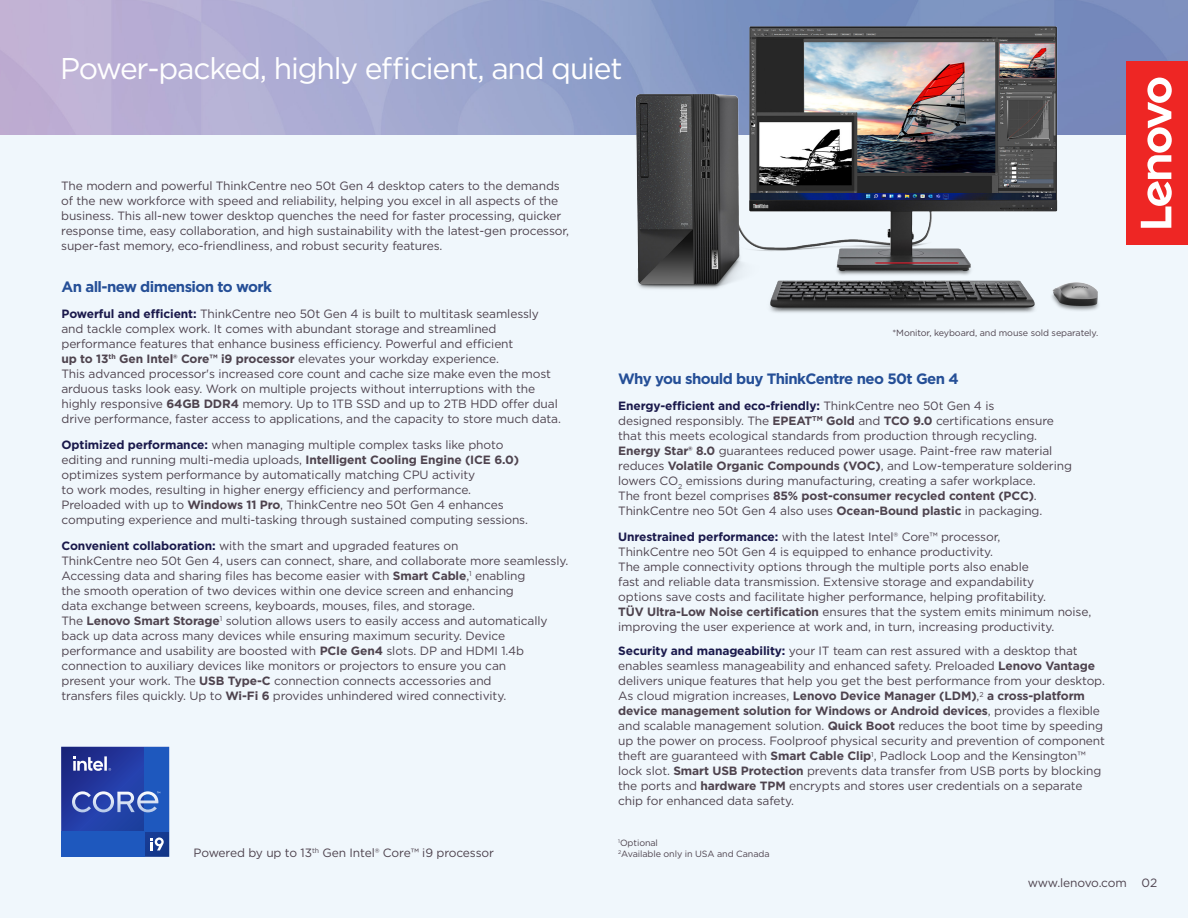
<style>
.page{position:relative;width:1188px;height:918px;background:#f0f7fc}
.page>*{position:absolute;margin:0;border:0;box-sizing:border-box;transform-origin:0 0}
.Product_Subhead{font:30px "Gotham";letter-spacing:-.04em;color:#fff}
.Body_text{font:700 15px "Gotham";letter-spacing:-.04em;color:#254f97}
.Body_text-2{font:12px/15px "Gotham";letter-spacing:-.01em;color:#4e434e}
.Intel_Brand_text_mentioned{font:12px "Gotham";letter-spacing:-.01em;color:#4e434e}
.Body_text-3{font:9px "Gotham";letter-spacing:-.01em;color:#4e434e}
.Footnote_and_Pg_no{font:9px/10.8px "Gotham";letter-spacing:-.01em;color:#4e434e}
.s1{font-weight:700;color:#1a194b}
.s2{font-weight:700}
.s3{color:#4e434f}
</style>
<div class="page">
<img style="left:0;top:0;width:1188px;height:135px">
<div style="left:1127px;top:61px;width:61px;height:184px;background:#ee2624"></div>
<svg style="left:1141px;top:78px;width:31px;height:150px"></svg>
<img style="left:612px;top:0;width:492px;height:313px">
<svg style="left:61px;top:747px;width:108px;height:110px;background:#3053b0"></svg>
<p class="Product_Subhead" style="left:60px;top:50px;width:564px">Power-packed, highly efficient, and quiet</p>
<p class="Body_text-2" style="left:61px;top:178px;width:509px">The modern and powerful ThinkCentre neo 50t Gen 4 desktop caters to the demands of the new workforce with speed and reliability, helping you excel in all aspects of the business. This all-new tower desktop quenches the need for faster processing, quicker response time, easy collaboration, and high sustainability with the latest-gen processor, super-fast memory, eco-friendliness, and robust security features.</p>
<p class="Body_text" style="left:62px;top:276px;width:212px">An all-new dimension to work</p>
<p class="Body_text-2" style="left:62px;top:306px;width:501px"><span class="s1">Powerful and efficient:</span> ThinkCentre neo 50t Gen 4 is built to multitask seamlessly and tackle complex work. It comes with abundant storage and streamlined performance features that enhance business efficiency. Powerful and efficient<br><span class="s2">up to 13</span><sup>th</sup> <span class="s2">Gen Intel® Core™ i9 processor</span> elevates your workday experience.<br>This advanced processor's increased core count and cache size make even the most arduous tasks look easy. Work on multiple projects without interruptions with the highly responsive <span class="s2">64GB DDR4</span> memory. Up to 1TB SSD and up to 2TB HDD offer dual drive performance, faster access to applications, and the capacity to store much data.</p>
<p class="Body_text-2" style="left:62px;top:437px;width:468px"><span class="s1">Optimized performance:</span> when managing multiple complex tasks like photo editing and running multi-media uploads, <span class="s2">Intelligent Cooling Engine (ICE 6.0) </span>optimizes system performance by automatically matching CPU activity<br>to work modes, resulting in higher energy efficiency and performance.<br>Preloaded with up to <span class="s2">Windows 11 Pro</span>, ThinkCentre neo 50t Gen 4 enhances computing experience and multi-tasking through sustained computing sessions.</p>
<p class="Body_text-2" style="left:62px;top:538px;width:508px"><span class="s1">Convenient collaboration:</span> with the smart and upgraded features on<br>ThinkCentre neo 50t Gen 4, users can connect, share, and collaborate more seamlessly.<br>Accessing data and sharing files has become easier with <span class="s2">Smart Cable</span>,<sup>1</sup> enabling<br>the smooth operation of two devices within one device screen and enhancing<br>data exchange between screens, keyboards, mouses, files, and storage.<br>The <span class="s2">Lenovo Smart Storage</span><sup>1</sup> solution allows users to easily access and automatically back up data across many devices while ensuring maximum security. Device performance and usability are boosted with <span class="s2">PCIe Gen4</span> slots. DP and HDMI 1.4b connection to auxiliary devices like monitors or projectors to ensure you can<br>present your work. The <span class="s2">USB Type-C</span> connection connects accessories and<br>transfers files quickly. Up to <span class="s2">Wi-Fi 6</span> provides unhindered wired connectivity.</p>
<p class="Intel_Brand_text_mentioned" style="left:194px;top:845px;width:302px">Powered by up to 13<sup>th</sup> Gen Intel® Core™ i9 processor</p>
<p class="Body_text-3" style="left:892px;top:327px;width:207px">*Monitor, keyboard, and mouse sold separately.</p>
<p class="Body_text" style="left:618px;top:369px;width:342px">Why you should buy ThinkCentre neo 50t Gen 4</p>
<p class="Body_text-2" style="left:618px;top:398px;width:455px"><span class="s1">Energy-efficient and eco-friendly:</span> ThinkCentre neo 50t Gen 4 is<br>designed responsibly. The <span class="s2">EPEAT</span><sup>TM</sup> <span class="s2">Gold</span> and <span class="s2">TCO 9.0</span> certifications ensure that this meets ecological standards from production through recycling.<br><span class="s2">Energy Star® 8.0</span> guarantees reduced power usage. Paint-free raw material reduces <span class="s2">Volatile Organic Compounds (VOC)</span>, and Low-temperature soldering lowers CO<sub>2</sub> emissions during manufacturing, creating a safer workplace.<br>The front bezel comprises <span class="s2">85% post-consumer recycled content (PCC)</span>.<br>ThinkCentre neo 50t Gen 4 also uses <span class="s2">Ocean-Bound plastic</span> in packaging.</p>
<p class="Body_text-2" style="left:618px;top:529px;width:475px"><span class="s1">Unrestrained performance:</span> with the latest Intel® Core™ processor,<br>ThinkCentre neo 50t Gen 4 is equipped to enhance productivity.<br>The ample connectivity options through the multiple ports also enable<br>fast and reliable data transmission. Extensive storage and expandability<br>options save costs and facilitate higher performance, helping profitability.<br><span class="s2">TÜV Ultra-Low Noise certification</span> ensures that the system emits minimum noise, improving the user experience at work and, in turn, increasing productivity.</p>
<p class="Body_text-2" style="left:618px;top:643px;width:488px"><span class="s1">Security and manageability:</span> your IT team can rest assured with a desktop that enables seamless manageability and enhanced safety. Preloaded <span class="s2">Lenovo Vantage </span>delivers unique features that help you get the best performance from your desktop.<br>As cloud migration increases, <span class="s2">Lenovo Device Manager (LDM)</span>,<sup>2</sup> <span class="s2">a cross-platform device management solution for Windows or Android devices</span>, provides a flexible and scalable management solution. <span class="s2">Quick Boot</span> reduces the boot time by speeding up the power on process. Foolproof physical security and prevention of component theft are guaranteed with <span class="s2">Smart Cable Clip</span><sup>1</sup>, Padlock Loop and the Kensington™ lock slot. <span class="s2">Smart USB Protection</span> prevents data transfer from USB ports by blocking the ports and <span class="s2">hardware TPM</span> encrypts and stores user credentials on a separate chip for enhanced data safety.</p>
<p class="Footnote_and_Pg_no" style="left:618px;top:837px;width:153px"><sup>1</sup>Optional<br><sup>2</sup>Available only in USA and Canada</p>
<p class="Body_text-2" style="left:1028px;top:875px;width:131px">www.lenovo.com <span class="s3">02</span></p>
</div>
